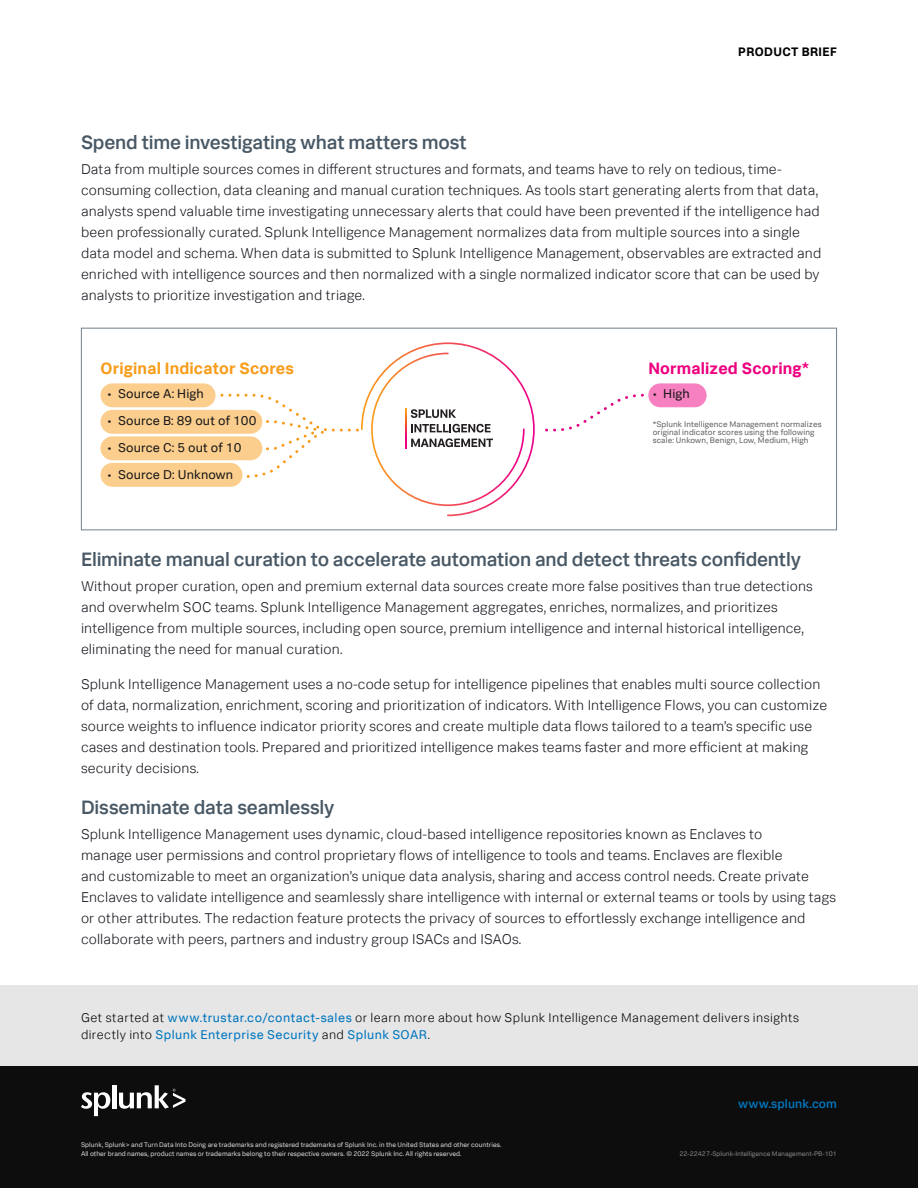
<style>
.page{position:relative;width:918px;height:1188px;background:#fff}
.page>*{position:absolute;margin:0;border:0;box-sizing:border-box;transform-origin:0 0}
.Body_Text{font:500 19.5px "Splunk Data Sans Pro";letter-spacing:-.01em;color:#485865}
.t1{font:700 16.5px "Splunk Data Sans Pro";letter-spacing:.01em;color:#f99d1c}
.t2{font:700 16.5px "Splunk Data Sans Pro";letter-spacing:.01em;color:#ed0080}
.Body_Text-2{font:300 14.25px/21px "Splunk Data Sans";letter-spacing:.01em;color:#17121c}
.Body_Text-3{font:300 14.25px/21px "Splunk Data Sans Pro";letter-spacing:.01em;color:#17121c}
.t3{font:12.9px "Splunk Data Sans Pro";letter-spacing:.01em;color:#1a1a1a}
.t4{font:300 12.75px/17.2px "Splunk Data Sans Pro";letter-spacing:.035em;color:#000}
.t5{font:500 12.45px "Splunk Data Sans Pro";letter-spacing:.005em;color:#0077be}
.t6{font:700 12.3px "Splunk Data Sans Pro";letter-spacing:.03em;color:#000}
.t7{font:8.25px/8.2px "Splunk Data Sans Pro";letter-spacing:.01em;color:#666}
.t8{font:6.75px/8.7px "Splunk Data Sans Pro";color:#d1d3d4}
.t9{font:6.75px "Splunk Data Sans Pro";color:#808285}
.s1{font-weight:400;color:#0077be}
</style>
<div class="page">
<div style="left:0;top:1066px;width:918px;height:122px;background:#0d0d0d"></div>
<div style="left:0;top:986px;width:918px;height:80px;background:#e7e6e7"></div>
<svg style="left:81px;top:1092px;width:29px;height:24px"></svg>
<hr style="left:112px;top:1085px;width:4px;height:23px;background:#fff">
<svg style="left:119px;top:1085px;width:66px;height:24px"></svg>
<div style="left:648px;top:383px;width:59px;height:24px;background:#f680c0;border-radius:12px"></div>
<div style="left:100px;top:383px;width:116px;height:24px;background:#fcce8d;border-radius:12px"></div>
<div style="left:100px;top:410px;width:162px;height:24px;background:#fcce8d;border-radius:12px"></div>
<div style="left:100px;top:436px;width:162px;height:24px;background:#fcce8d;border-radius:12px"></div>
<div style="left:100px;top:463px;width:142px;height:24px;background:#fcce8d;border-radius:12px"></div>
<svg style="left:219px;top:342px;width:425px;height:174px"></svg>
<div style="left:81px;top:328px;width:756px;height:202px;border:1px solid #72808a"></div>
<p class="t6" style="left:738px;top:44px;width:100px">PRODUCT BRIEF</p>
<p class="Body_Text" style="left:81px;top:130px;width:388px">Spend time investigating what matters most</p>
<p class="Body_Text-3" style="left:81px;top:159px;width:742px">Data from multiple sources comes in different structures and formats, and teams have to rely on tedious, time&shy;consuming collection, data cleaning and manual curation techniques. As tools start generating alerts from that data, analysts spend valuable time investigating unnecessary alerts that could have been prevented if the intelligence had been professionally curated. Splunk Intelligence Management normalizes data from multiple sources into a single data model and schema. When data is submitted to Splunk Intelligence Management, observables are extracted and enriched with intelligence sources and then normalized with a single normalized indicator score that can be used by analysts to prioritize investigation and triage.</p>
<p class="t1" style="left:101px;top:358px;width:195px">Original Indicator Scores</p>
<p class="t2" style="left:648px;top:358px;width:162px">Normalized Scoring*</p>
<p class="t3" style="left:653px;top:386px;width:39px">• High</p>
<p class="t7" style="left:653px;top:420px;width:170px">*Splunk Intelligence Management normalizes original indicator scores using the following scale: Unkown, Benign, Low, Medium, High</p>
<p class="t3" style="left:108px;top:386px;width:98px">• Source A: High</p>
<p class="t3" style="left:108px;top:413px;width:150px">• Source B: 89 out of 100</p>
<p class="t3" style="left:108px;top:440px;width:135px">• Source C: 5 out of 10</p>
<p class="t3" style="left:108px;top:467px;width:127px">• Source D: Unknown</p>
<p class="Body_Text" style="left:81px;top:547px;width:721px">Eliminate manual curation to accelerate automation and detect threats confidently</p>
<p class="Body_Text-2" style="left:81px;top:575px;width:733px">Without proper curation, open and premium external data sources create more false positives than true detections and overwhelm SOC teams. Splunk Intelligence Management aggregates, enriches, normalizes, and prioritizes intelligence from multiple sources, including open source, premium intelligence and internal historical intelligence, eliminating the need for manual curation.</p>
<p class="Body_Text-2" style="left:81px;top:673px;width:748px">Splunk Intelligence Management uses a no-code setup for intelligence pipelines that enables multi source collection of data, normalization, enrichment, scoring and prioritization of indicators. With Intelligence Flows, you can customize source weights to influence indicator priority scores and create multiple data flows tailored to a team’s specific use cases and destination tools. Prepared and prioritized intelligence makes teams faster and more efficient at making security decisions.</p>
<p class="Body_Text" style="left:81px;top:795px;width:255px">Disseminate data seamlessly</p>
<p class="Body_Text-2" style="left:81px;top:824px;width:757px">Splunk Intelligence Management uses dynamic, cloud-based intelligence repositories known as Enclaves to<br>manage user permissions and control proprietary flows of intelligence to tools and teams. Enclaves are flexible<br>and customizable to meet an organization’s unique data analysis, sharing and access control needs. Create private Enclaves to validate intelligence and seamlessly share intelligence with internal or external teams or tools by using tags or other attributes. The redaction feature protects the privacy of sources to effortlessly exchange intelligence and collaborate with peers, partners and industry group ISACs and ISAOs.</p>
<p class="t4" style="left:81px;top:1009px;width:720px">Get started at <span class="s1">www.trustar.co/contact-sales</span> or learn more about how Splunk Intelligence Management delivers insights directly into <span class="s1">Splunk Enterprise Security</span> and <span class="s1">Splunk SOAR</span>.</p>
<p class="t5" style="left:738px;top:1096px;width:100px">www.splunk.com</p>
<p class="t8" style="left:81px;top:1141px;width:422px">Splunk, Splunk&gt; and Turn Data Into Doing are trademarks and registered trademarks of Splunk Inc. in the United States and other countries.<br>All other brand names, product names or trademarks belong to their respective owners. © 2022 Splunk Inc. All rights reserved.</p>
<p class="t9" style="left:679px;top:1150px;width:159px">22-22427-Splunk-Intelligence Management-PB-101</p>
</div>
